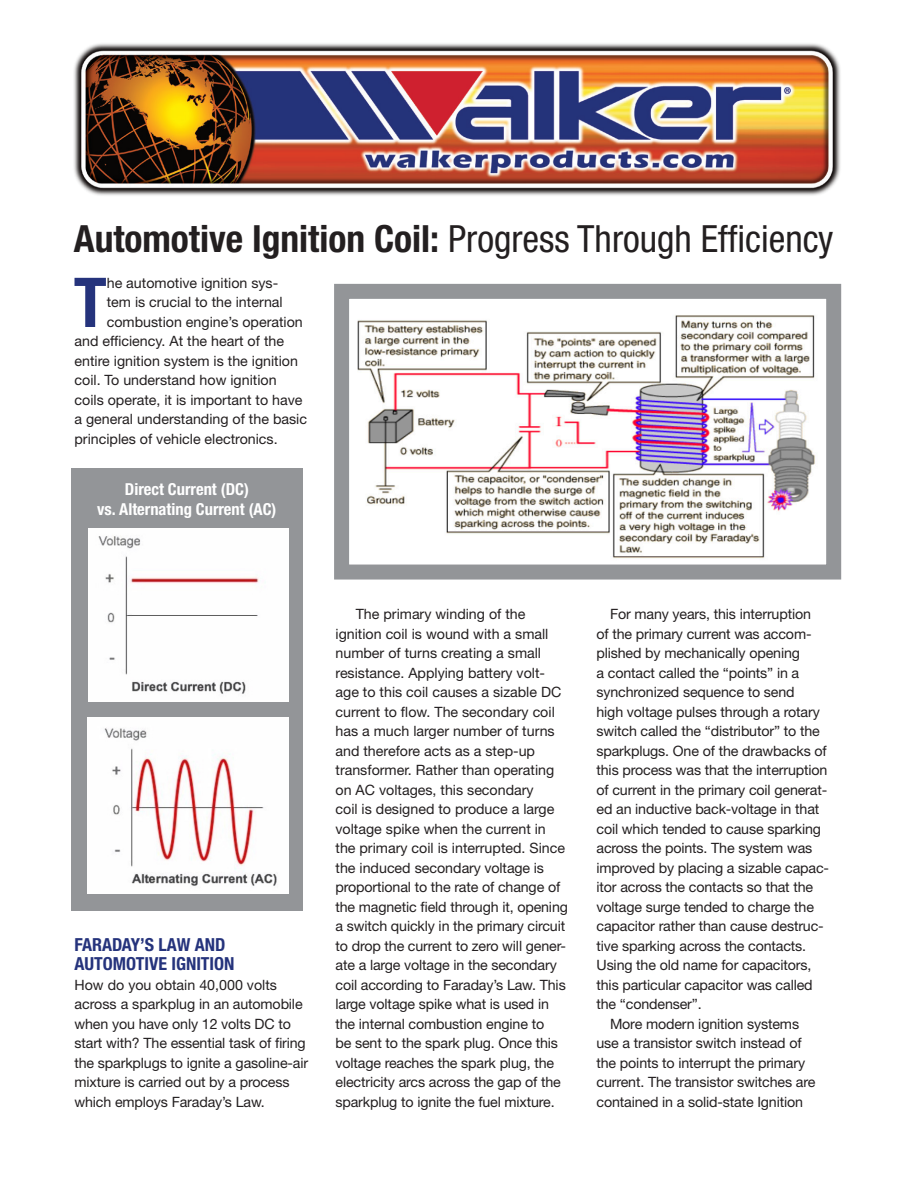
<style>
.page{position:relative;width:918px;height:1188px;background:#fff}
.page>*{position:absolute;margin:0;border:0;box-sizing:border-box;transform-origin:0 0}
.t1{font:700 condensed 68.85px "Helvetica Neue LT Std";color:#25337c}
.t2{font:condensed 37.5px "Helvetica Neue LT Std";color:#231f20}
.t3{font:700 condensed 18px/19.5px "Helvetica Neue LT Std";color:#25337c}
.t4{font:700 condensed 16.5px/19.8px "Helvetica Neue LT Std";color:#fff;text-align:center}
.t5{font:14.25px/19.5px "Helvetica Neue LT Std";letter-spacing:-.01em;color:#231f20}
.s1{font-weight:700}
</style>
<div class="page">
<svg style="left:334px;top:283px;width:508px;height:297px"></svg>
<div style="left:71px;top:468px;width:231px;height:443px;background:#939598"></div>
<img style="left:89px;top:528px;width:199px;height:173px">
<img style="left:87px;top:717px;width:201px;height:177px">
<img style="left:74px;top:43px;width:767px;height:153px">
<p class="t2" style="left:74px;top:217px;width:761px"><span class="s1">Automotive Ignition Coil:</span> Progress Through Efficiency</p>
<p class="t1" style="left:74px;top:261px;width:35px">T</p>
<p class="t5" style="left:107px;top:273px;width:173px">he automotive ignition sys-</p>
<p class="t5" style="left:107px;top:292px;width:178px">tem is crucial to the internal</p>
<p class="t5" style="left:107px;top:312px;width:198px">combustion engine’s operation</p>
<p class="t5" style="left:75px;top:331px;width:211px">and efficiency. At the heart of the</p>
<p class="t5" style="left:75px;top:351px;width:225px">entire ignition system is the ignition</p>
<p class="t5" style="left:75px;top:370px;width:204px">coil. To understand how ignition</p>
<p class="t5" style="left:75px;top:390px;width:230px">coils operate, it is important to have</p>
<p class="t5" style="left:75px;top:409px;width:234px">a general understanding of the basic</p>
<p class="t5" style="left:75px;top:429px;width:205px">principles of vehicle electronics.</p>
<p class="t4" style="left:97px;top:479px;width:181px">Direct Current (DC)<br>vs. Alternating Current (AC)</p>
<p class="t3" style="left:75px;top:935px;width:162px">FARADAY’S LAW AND<br>AUTOMOTIVE IGNITION</p>
<p class="t5" style="left:75px;top:975px;width:235px">How do you obtain 40,000 volts across a sparkplug in an automobile when you have only 12 volts DC to start with? The essential task of firing the sparkplugs to ignite a gasoline-air mixture is carried out by a process which employs Faraday’s Law.</p>
<p class="t5" style="left:336px;top:604px;width:234px;text-indent:20px">The primary winding of the ignition coil is wound with a small number of turns creating a small resistance. Applying battery volt&shy;age to this coil causes a sizable DC current to flow. The secondary coil has a much larger number of turns and therefore acts as a step-up transformer. Rather than operating on AC voltages, this secondary<br>coil is designed to produce a large voltage spike when the current in the primary coil is interrupted. Since the induced secondary voltage is proportional to the rate of change of the magnetic field through it, opening a switch quickly in the primary circuit to drop the current to zero will gener&shy;ate a large voltage in the secondary coil according to Faraday’s Law. This large voltage spike what is used in the internal combustion engine to<br>be sent to the spark plug. Once this voltage reaches the spark plug, the electricity arcs across the gap of the sparkplug to ignite the fuel mixture.</p>
<p class="t5" style="left:597px;top:604px;width:234px;text-indent:13px">For many years, this interruption<br>of the primary current was accom&shy;plished by mechanically opening<br>a contact called the “points” in a synchronized sequence to send<br>high voltage pulses through a rotary switch called the “distributor” to the sparkplugs. One of the drawbacks of this process was that the interruption of current in the primary coil generat&shy;ed an inductive back-voltage in that coil which tended to cause sparking across the points. The system was improved by placing a sizable capac&shy;itor across the contacts so that the voltage surge tended to charge the capacitor rather than cause destruc&shy;tive sparking across the contacts.<br>Using the old name for capacitors, this particular capacitor was called the “condenser”.</p>
<p class="t5" style="left:597px;top:1014px;width:220px;text-indent:13px">More modern ignition systems use a transistor switch instead of the points to interrupt the primary current. The transistor switches are contained in a solid-state Ignition</p>
</div>
